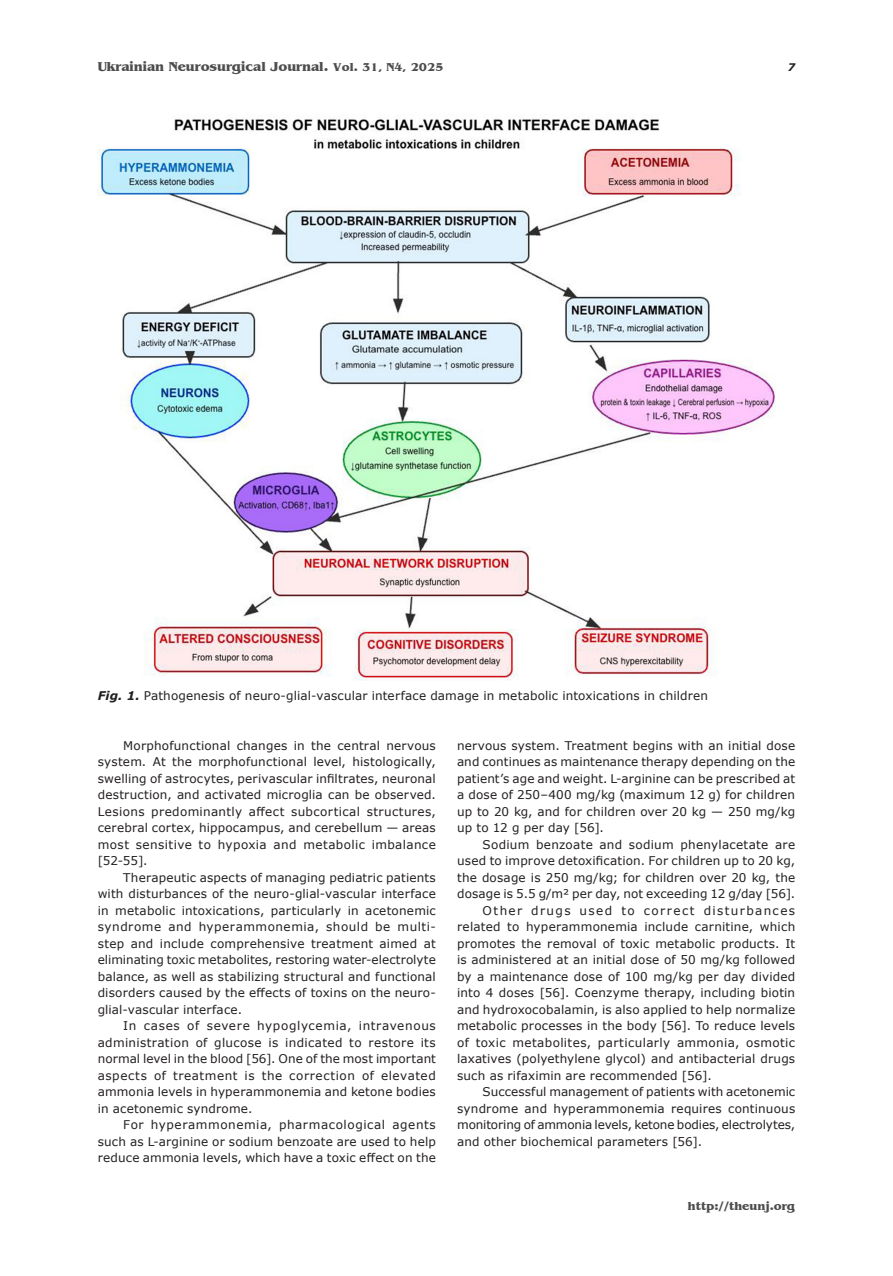
<style>
.page{position:relative;width:893px;height:1276px;background:#fff}
.page>*{position:absolute;margin:0;border:0;box-sizing:border-box;transform-origin:0 0}
.t1{font:700 13.5px "Benguiat";color:#4d4d4d}
._092_Body{font:12px/16.5px "Verdana";letter-spacing:.01em;color:#231f20;text-align:justify}
._112_Ris_pidpys{font:12px "Verdana";letter-spacing:.01em;color:#231f20}
.t2{font:700 12px "Benguiat";color:#4d4d4d}
.t3{font:italic 700 10.5px "Verdana";color:#231f20}
.s1{font-size:12px}
.s2{font-weight:700;font-style:italic}
</style>
<div class="page">
<img style="left:98px;top:119px;width:678px;height:562px">
<p class="t1" style="left:98px;top:59px;width:347px">Ukrainian Neurosurgical Journal. <span class="s1">Vol. 31, N4, 2025</span></p>
<p class="t3" style="left:788px;top:59px;width:9px">7</p>
<p class="_112_Ris_pidpys" style="left:98px;top:687px;width:612px"><span class="s2">Fig. 1.</span> Pathogenesis of neuro-glial-vascular interface damage in metabolic intoxications in children</p>
<p class="_092_Body" style="left:98px;top:737px;width:340px;text-indent:26px">Morphofunctional changes in the central nervous system. At the morphofunctional level, histologically, swelling of astrocytes, perivascular infiltrates, neuronal destruction, and activated microglia can be observed.<br>Lesions predominantly affect subcortical structures, cerebral cortex, hippocampus, and cerebellum — areas most sensitive to hypoxia and metabolic imbalance [52-55].</p>
<p class="_092_Body" style="left:98px;top:869px;width:340px;text-indent:26px">Therapeutic aspects of managing pediatric patients with disturbances of the neuro-glial-vascular interface in metabolic intoxications, particularly in acetonemic syndrome and hyperammonemia, should be multi&shy;step and include comprehensive treatment aimed at eliminating toxic metabolites, restoring water-electrolyte balance, as well as stabilizing structural and functional disorders caused by the effects of toxins on the neuro&shy;glial-vascular interface.</p>
<p class="_092_Body" style="left:98px;top:1017px;width:340px;text-indent:26px">In cases of severe hypoglycemia, intravenous administration of glucose is indicated to restore its normal level in the blood [56]. One of the most important aspects of treatment is the correction of elevated ammonia levels in hyperammonemia and ketone bodies in acetonemic syndrome.</p>
<p class="_092_Body" style="left:98px;top:1116px;width:340px;text-indent:26px">For hyperammonemia, pharmacological agents such as L-arginine or sodium benzoate are used to help reduce ammonia levels, which have a toxic effect on the</p>
<p class="_092_Body" style="left:457px;top:737px;width:340px">nervous system. Treatment begins with an initial dose and continues as maintenance therapy depending on the patient’s age and weight. L-arginine can be prescribed at a dose of 250–400 mg/kg (maximum 12 g) for children up to 20 kg, and for children over 20 kg — 250 mg/kg up to 12 g per day [56].</p>
<p class="_092_Body" style="left:457px;top:836px;width:340px;text-indent:26px">Sodium benzoate and sodium phenylacetate are used to improve detoxification. For children up to 20 kg, the dosage is 250 mg/kg; for children over 20 kg, the dosage is 5.5 g/m² per day, not exceeding 12 g/day [56].</p>
<p class="_092_Body" style="left:457px;top:902px;width:340px;text-indent:26px">Other drugs used to correct disturbances related to hyperammonemia include carnitine, which promotes the removal of toxic metabolic products. It is administered at an initial dose of 50 mg/kg followed by a maintenance dose of 100 mg/kg per day divided into 4 doses [56]. Coenzyme therapy, including biotin and hydroxocobalamin, is also applied to help normalize metabolic processes in the body [56]. To reduce levels of toxic metabolites, particularly ammonia, osmotic laxatives (polyethylene glycol) and antibacterial drugs such as rifaximin are recommended [56].</p>
<p class="_092_Body" style="left:457px;top:1083px;width:340px;text-indent:26px">Successful management of patients with acetonemic syndrome and hyperammonemia requires continuous monitoring of ammonia levels, ketone bodies, electrolytes, and other biochemical parameters [56].</p>
<p class="t2" style="left:688px;top:1199px;width:109px">http://theunj.org</p>
</div>
